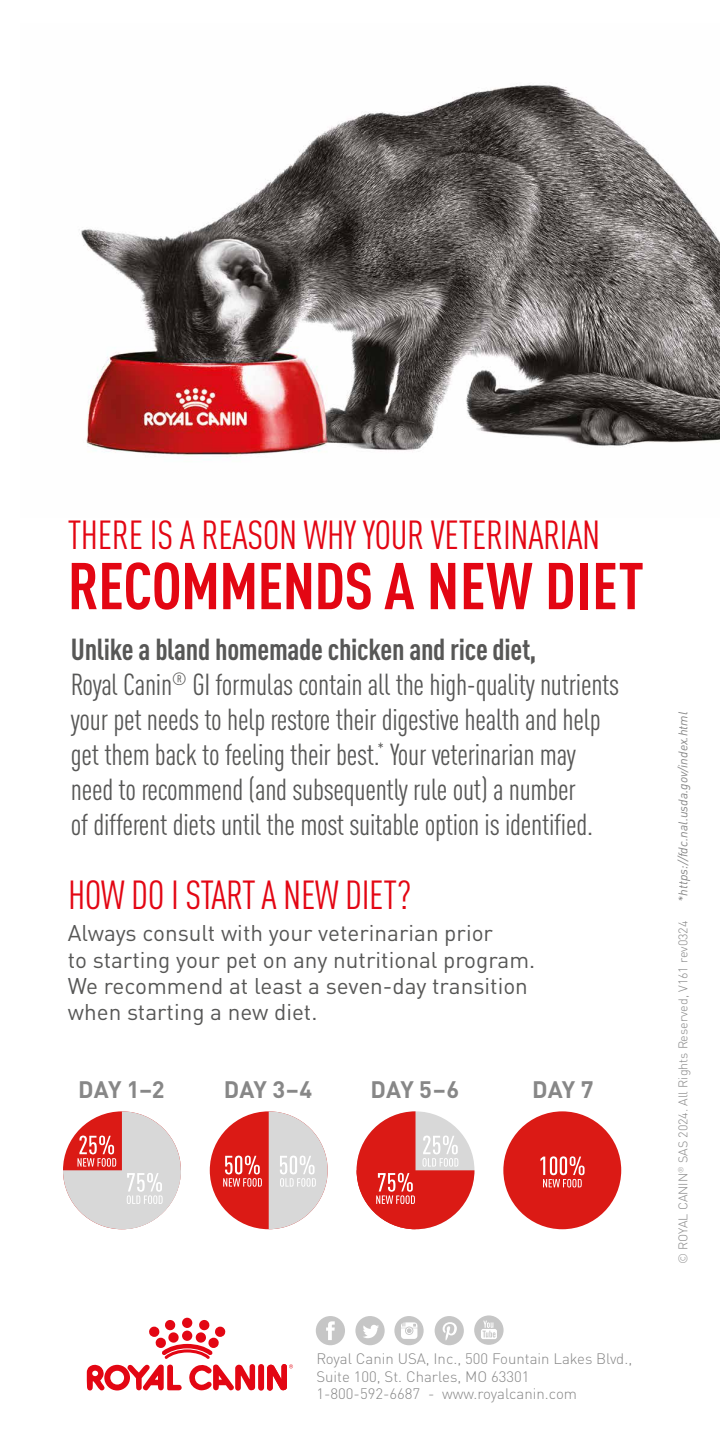
<style>
.page{position:relative;width:720px;height:1440px;background:#fff}
.page>*{position:absolute;margin:0;border:0;box-sizing:border-box;transform-origin:0 0}
.t1{font:700 condensed 65px "DIN Pro";letter-spacing:-.01em;color:#e30613}
.t2{font:condensed 40px "DIN Pro";letter-spacing:-.01em;color:#e30613}
.t3{font:condensed 30px/35px "DIN Pro";letter-spacing:-.01em;color:#575756}
.t4{font:700 23.5px "DIN Pro";letter-spacing:-.015em;color:#878787}
.t5{font:22.5px/26.2px "DIN Pro";color:#575756}
.t6{font:300 15px/17.5px "DIN Pro";color:#878787}
.t7{font:300 12.5px "DIN Pro";color:#878787}
.t8{font:italic 12.5px "DIN Pro";color:#878787}
.s1{font-weight:700}
</style>
<div class="page">
<img style="left:81px;top:85px;width:639px;height:375px">
<svg style="left:267px;top:1364px;width:26px;height:27px"></svg>
<div style="left:258px;top:1364px;width:6px;height:27px;background:#e30613;border-radius:3px"></div>
<svg style="left:182px;top:1318px;width:10px;height:10px"></svg>
<svg style="left:87px;top:1320px;width:168px;height:71px"></svg>
<svg style="left:435px;top:1316px;width:29px;height:29px"></svg>
<svg style="left:394px;top:1316px;width:30px;height:29px"></svg>
<svg style="left:316px;top:1316px;width:29px;height:29px"></svg>
<svg style="left:355px;top:1316px;width:30px;height:29px"></svg>
<svg style="left:474px;top:1315px;width:30px;height:30px"></svg>
<div style="left:210px;top:1111px;width:118px;height:118px;background:#db1a15;border-radius:50%"></div>
<div style="left:503px;top:1111px;width:118px;height:118px;background:#db1a15;border-radius:50%"></div>
<svg style="left:223px;top:1156px;width:39px;height:31px"></svg>
<svg style="left:63px;top:1111px;width:118px;height:118px"></svg>
<svg style="left:357px;top:1111px;width:117px;height:118px"></svg>
<svg style="left:540px;top:1156px;width:45px;height:31px"></svg>
<svg style="left:269px;top:1111px;width:59px;height:118px"></svg>
<h2 class="t2" style="left:68px;top:507px;width:534px">THERE IS A REASON WHY YOUR VETERINARIAN</h2>
<h1 class="t1" style="left:68px;top:538px;width:578px">RECOMMENDS A NEW DIET</h1>
<p class="t3" style="left:71px;top:630px;width:550px"><span class="s1">Unlike a bland homemade chicken and rice diet,<br></span>Royal Canin<sup>®</sup> GI formulas contain all the high-quality nutrients your pet needs to help restore their digestive health and help get them back to feeling their best.<sup>*</sup> Your veterinarian may need to recommend (and subsequently rule out) a number<br>of different diets until the most suitable option is identified.</p>
<h2 class="t2" style="left:68px;top:867px;width:345px">HOW DO I START A NEW DIET?</h2>
<p class="t5" style="left:68px;top:919px;width:469px">Always consult with your veterinarian prior<br>to starting your pet on any nutritional program.<br>We recommend at least a seven-day transition when starting a new diet.</p>
<p class="t4" style="left:78px;top:1071px;width:88px">DAY 1–2</p>
<p class="t4" style="left:224px;top:1071px;width:90px">DAY 3–4</p>
<p class="t4" style="left:371px;top:1071px;width:90px">DAY 5–6</p>
<p class="t4" style="left:532px;top:1071px;width:63px">DAY 7</p>
<p class="t8" style="left:674px;top:902px;width:191px;rotate:-90deg">*https://fdc.nal.usda.gov/index.html</p>
<p class="t7" style="left:674px;top:1264px;width:345px;rotate:-90deg">© ROYAL CANIN<sup>®</sup> SAS 2024. All Rights Reserved, V161 rev0324</p>
<p class="t6" style="left:316px;top:1349px;width:317px">Royal Canin USA, Inc., 500 Fountain Lakes Blvd.,<br>Suite 100, St. Charles, MO 63301<br>1-800-592-6687 - www.royalcanin.com</p>
</div>
